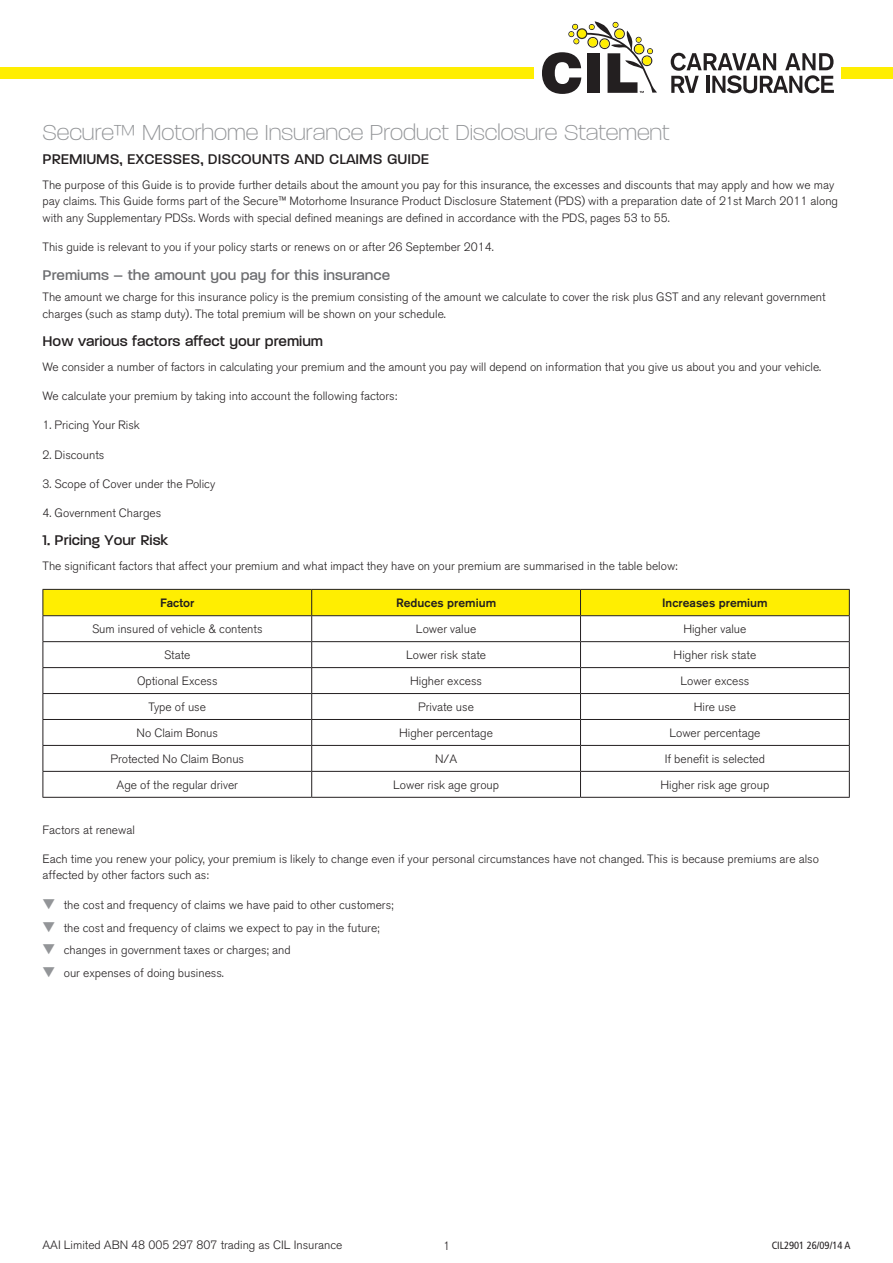
<style>
.page{position:relative;width:893px;height:1263px;background:#fff}
.page>*{position:absolute;margin:0;border:0;box-sizing:border-box;transform-origin:0 0}
.Heading_-_Level_1{font:200 25.5px "V Paralucent";color:#939598}
.Heading_-_Level_2{font:500 16.5px "V Paralucent";color:#231f20}
.Heading_-_Level_3{font:500 16.5px "V Paralucent";color:#6c6d70}
.Body_Text{font:300 12px/16.5px "Akzidenz Grotesk BQ";color:#231f20}
.Bullets{font:300 12px "Akzidenz Grotesk BQ";color:#231f20}
.Body_Text-2{font:500 12px "Akzidenz Grotesk BQ";color:#231f20}
.t1{font:condensed 10.5px "Frutiger";color:#231f20}
.s1{color:#939598}
</style>
<div class="page">
<svg style="left:43px;top:589px;width:807px;height:208px"></svg>
<hr style="left:43px;top:797px;width:269px;height:1px;background:#231f20">
<hr style="left:312px;top:797px;width:268px;height:1px;background:#231f20">
<hr style="left:580px;top:797px;width:270px;height:1px;background:#231f20">
<div style="left:0;top:67px;width:534px;height:11px;background:#ffee01"></div>
<svg style="left:671px;top:53px;width:163px;height:40px"></svg>
<svg style="left:542px;top:21px;width:115px;height:73px"></svg>
<div style="left:842px;top:67px;width:51px;height:11px;background:#ffee01"></div>
<p class="Heading_-_Level_1" style="left:43px;top:119px;width:629px">Secure™ Motorhome Insurance Product Disclosure Statement</p>
<p class="Heading_-_Level_2" style="left:43px;top:150px;width:388px">PREMIUMS, EXCESSES, DISCOUNTS AND CLAIMS GUIDE</p>
<p class="Body_Text" style="left:43px;top:176px;width:797px">The purpose of this Guide is to provide further details about the amount you pay for this insurance, the excesses and discounts that may apply and how we may pay claims. This Guide forms part of the Secure™ Motorhome Insurance Product Disclosure Statement (PDS) with a preparation date of 21st March 2011 along with any Supplementary PDSs. Words with special defined meanings are defined in accordance with the PDS, pages 53 to 55.</p>
<p class="Body_Text" style="left:43px;top:239px;width:453px">This guide is relevant to you if your policy starts or renews on or after 26 September 2014.</p>
<p class="Heading_-_Level_3" style="left:43px;top:266px;width:349px">Premiums – the amount you pay for this insurance</p>
<p class="Body_Text" style="left:43px;top:289px;width:785px">The amount we charge for this insurance policy is the premium consisting of the amount we calculate to cover the risk plus GST and any relevant government charges (such as stamp duty). The total premium will be shown on your schedule.</p>
<p class="Heading_-_Level_2" style="left:43px;top:332px;width:282px">How various factors affect your premium</p>
<p class="Body_Text" style="left:43px;top:359px;width:780px">We consider a number of factors in calculating your premium and the amount you pay will depend on information that you give us about you and your vehicle.</p>
<p class="Body_Text" style="left:43px;top:388px;width:356px">We calculate your premium by taking into account the following factors:</p>
<p class="Body_Text" style="left:43px;top:417px;width:99px">1. Pricing Your Risk</p>
<p class="Body_Text" style="left:43px;top:446px;width:63px">2. Discounts</p>
<p class="Body_Text" style="left:43px;top:476px;width:174px">3. Scope of Cover under the Policy</p>
<p class="Body_Text" style="left:43px;top:505px;width:120px">4. Government Charges</p>
<p class="Heading_-_Level_2" style="left:43px;top:531px;width:128px">1. Pricing Your Risk</p>
<p class="Body_Text" style="left:43px;top:558px;width:637px">The significant factors that affect your premium and what impact they have on your premium are summarised in the table below:</p>
<p class="Body_Text-2" style="left:160px;top:596px;width:36px">Factor</p>
<p class="Body_Text-2" style="left:396px;top:596px;width:102px">Reduces premium</p>
<p class="Body_Text-2" style="left:662px;top:596px;width:107px">Increases premium</p>
<p class="Body_Text" style="left:92px;top:621px;width:172px">Sum insured of vehicle &amp; contents</p>
<p class="Body_Text" style="left:416px;top:621px;width:62px">Lower value</p>
<p class="Body_Text" style="left:683px;top:621px;width:65px">Higher value</p>
<p class="Body_Text" style="left:164px;top:647px;width:28px">State</p>
<p class="Body_Text" style="left:406px;top:647px;width:81px">Lower risk state</p>
<p class="Body_Text" style="left:674px;top:647px;width:84px">Higher risk state</p>
<p class="Body_Text" style="left:137px;top:673px;width:82px">Optional Excess</p>
<p class="Body_Text" style="left:410px;top:673px;width:73px">Higher excess</p>
<p class="Body_Text" style="left:680px;top:673px;width:71px">Lower excess</p>
<p class="Body_Text" style="left:149px;top:699px;width:59px">Type of use</p>
<p class="Body_Text" style="left:418px;top:699px;width:57px">Private use</p>
<p class="Body_Text" style="left:694px;top:699px;width:44px">Hire use</p>
<p class="Body_Text" style="left:137px;top:725px;width:83px">No Claim Bonus</p>
<p class="Body_Text" style="left:399px;top:725px;width:95px">Higher percentage</p>
<p class="Body_Text" style="left:669px;top:725px;width:93px">Lower percentage</p>
<p class="Body_Text" style="left:111px;top:751px;width:135px">Protected No Claim Bonus</p>
<p class="Body_Text" style="left:435px;top:751px;width:23px">N/A</p>
<p class="Body_Text" style="left:665px;top:751px;width:102px">If benefit is selected</p>
<p class="Body_Text" style="left:117px;top:777px;width:123px">Age of the regular driver</p>
<p class="Body_Text" style="left:393px;top:777px;width:108px">Lower risk age group</p>
<p class="Body_Text" style="left:660px;top:777px;width:110px">Higher risk age group</p>
<p class="Body_Text" style="left:43px;top:821px;width:94px">Factors at renewal</p>
<p class="Body_Text" style="left:43px;top:851px;width:778px">Each time you renew your policy, your premium is likely to change even if your personal circumstances have not changed. This is because premiums are also affected by other factors such as:</p>
<p class="Bullets" style="left:43px;top:898px;width:353px"><span class="s1">▼</span> the cost and frequency of claims we have paid to other customers;</p>
<p class="Bullets" style="left:43px;top:921px;width:339px"><span class="s1">▼</span> the cost and frequency of claims we expect to pay in the future;</p>
<p class="Bullets" style="left:43px;top:943px;width:250px"><span class="s1">▼</span> changes in government taxes or charges; and</p>
<p class="Bullets" style="left:43px;top:966px;width:183px"><span class="s1">▼</span> our expenses of doing business.</p>
<p class="Body_Text" style="left:43px;top:1237px;width:301px">AAI Limited ABN 48 005 297 807 trading as CIL Insurance</p>
<p class="Body_Text" style="left:443px;top:1238px;width:8px">1</p>
<p class="t1" style="left:772px;top:1239px;width:80px">CIL2901 26/09/14 A</p>
</div>
